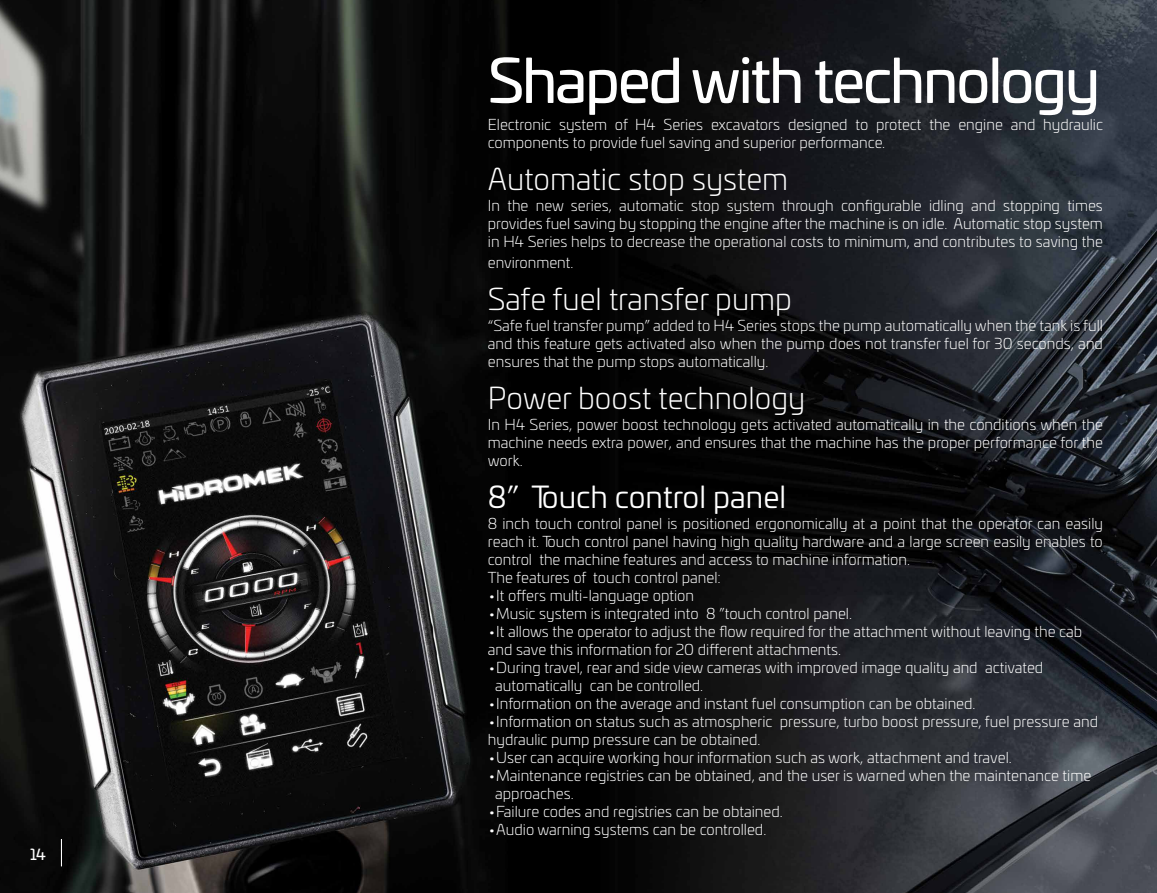
<style>
.page{position:relative;width:1157px;height:893px;background:#fff}
.page>*{position:absolute;margin:0;border:0;box-sizing:border-box;transform-origin:0 0}
.t1{font:60px "Univia Pro";letter-spacing:-.035em;color:#fff}
.t2{font:300 30px "Univia Pro";color:#fff}
.t3{font:30px "Univia Pro";color:#fff}
.t4{font:300 15px/18px "Univia Pro";color:#fff}
.t5{font:15px "Univia Pro";color:#fff}
</style>
<div class="page">
<img style="left:0;top:0;width:1157px;height:893px">
<svg style="left:61px;top:839px;width:1px;height:27px"></svg>
<p class="t5" style="left:30px;top:843px;width:17px">14</p>
<h1 class="t1" style="left:488px;top:36px;width:614px">Shaped with technology</h1>
<p class="t4" style="left:488px;top:115px;width:616px">Electronic system of H4 Series excavators designed to protect the engine and hydraulic components to provide fuel saving and superior performance.</p>
<h2 class="t2" style="left:488px;top:158px;width:302px">Automatic stop system</h2>
<p class="t4" style="left:488px;top:196px;width:616px;text-align:justify">In the new series, automatic stop system through configurable idling and stopping times provides fuel saving by stopping the engine after the machine is on idle. Automatic stop system in H4 Series helps to decrease the operational costs to minimum, and contributes to saving the</p>
<p class="t4" style="left:488px;top:253px;width:87px">environment.</p>
<h2 class="t2" style="left:488px;top:278px;width:306px">Safe fuel transfer pump</h2>
<p class="t4" style="left:488px;top:316px;width:616px;text-align:justify">“Safe fuel transfer pump” added to H4 Series stops the pump automatically when the tank is full and this feature gets activated also when the pump does not transfer fuel for 30 seconds, and ensures that the pump stops automatically.</p>
<h2 class="t2" style="left:488px;top:377px;width:319px">Power boost technology</h2>
<p class="t4" style="left:488px;top:415px;width:616px;text-align:justify">In H4 Series, power boost technology gets activated automatically in the conditions when the machine needs extra power, and ensures that the machine has the proper performance for the work.</p>
<h2 class="t3" style="left:488px;top:475px;width:300px">8” Touch control panel</h2>
<p class="t4" style="left:488px;top:514px;width:616px">8 inch touch control panel is positioned ergonomically at a point that the operator can easily reach it. Touch control panel having high quality hardware and a large screen easily enables to control the machine features and access to machine information.<br>The features of touch control panel:</p>
<p class="t4" style="left:488px;top:586px;width:208px">•It offers multi-language option</p>
<p class="t4" style="left:488px;top:604px;width:366px">•Music system is integrated into 8 ”touch control panel.</p>
<p class="t4" style="left:488px;top:622px;width:596px">•It allows the operator to adjust the flow required for the attachment without leaving the cab and save this information for 20 different attachments.</p>
<p class="t4" style="left:495px;top:658px;width:549px;text-indent:-7px">•During travel, rear and side view cameras with improved image quality and activated automatically can be controlled.</p>
<p class="t4" style="left:488px;top:694px;width:489px">•Information on the average and instant fuel consumption can be obtained.</p>
<p class="t4" style="left:488px;top:712px;width:612px">•Information on status such as atmospheric pressure, turbo boost pressure, fuel pressure and hydraulic pump pressure can be obtained.</p>
<p class="t4" style="left:488px;top:748px;width:525px">•User can acquire working hour information such as work, attachment and travel.</p>
<p class="t4" style="left:495px;top:766px;width:597px;text-indent:-7px">•Maintenance registries can be obtained, and the user is warned when the maintenance time approaches.</p>
<p class="t4" style="left:488px;top:802px;width:296px">•Failure codes and registries can be obtained.</p>
<p class="t4" style="left:488px;top:820px;width:280px">•Audio warning systems can be controlled.</p>
</div>
